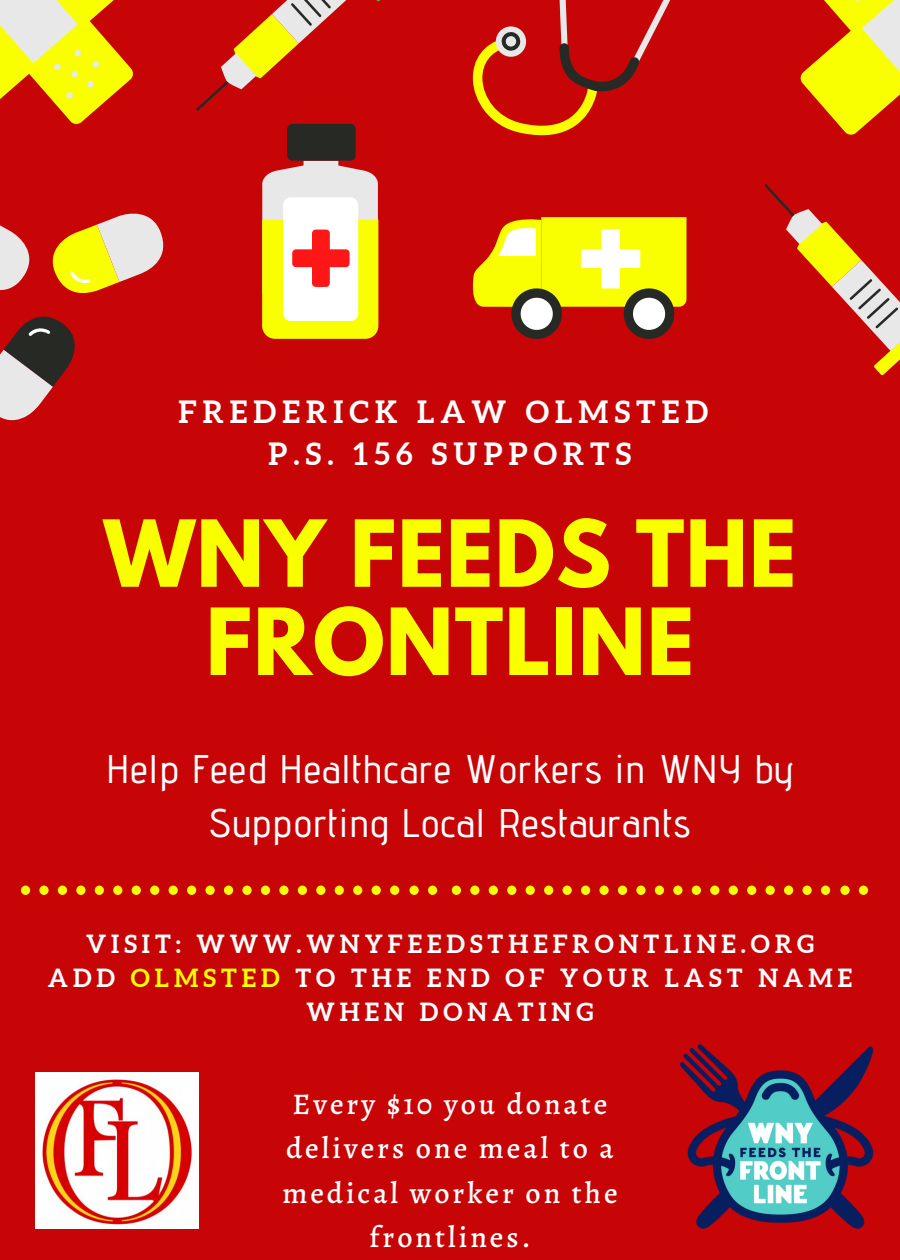
<style>
.page{position:relative;width:900px;height:1260px;background:#c70506}
.page>*{position:absolute;margin:0;border:0;box-sizing:border-box;transform-origin:0 0}
.t1{font:700 81.75px/88.2px "League Spartan";letter-spacing:.015em;color:#faff00;text-align:center}
.t2{font:500 40px/53.8px "Advent Pro";letter-spacing:.025em;color:#fff;text-align:center}
.t3{font:700 30.75px/42.2px "Aleo";letter-spacing:.2em;color:#fff;text-align:center}
.t4{font:500 30px/44px "Alegreya";letter-spacing:.1em;color:#fff;text-align:center}
.t5{font:700 25px/33.8px "Aleo";letter-spacing:.2em;color:#fff;text-align:center}
.s1{color:#faff00}
</style>
<div class="page">
<svg style="left:473px;top:0;width:198px;height:135px"></svg>
<svg style="left:473px;top:217px;width:213px;height:122px"></svg>
<svg style="left:0;top:213px;width:164px;height:208px"></svg>
<svg style="left:262px;top:161px;width:116px;height:178px;background:#efe359"></svg>
<div style="left:283px;top:197px;width:75px;height:124px;background:#fff;border-radius:7px"></div>
<div style="left:287px;top:124px;width:69px;height:37px;background:#272925;border-radius:5px"></div>
<div style="left:292px;top:249px;width:58px;height:18px;background:#ff1616;border-radius:4px"></div>
<div style="left:312px;top:230px;width:18px;height:57px;background:#ff1616;border-radius:4px"></div>
<svg style="left:0;top:0;width:133px;height:124px"></svg>
<svg style="left:196px;top:0;width:185px;height:111px"></svg>
<svg style="left:765px;top:184px;width:135px;height:191px"></svg>
<svg style="left:801px;top:0;width:99px;height:135px"></svg>
<img style="left:679px;top:1044px;width:195px;height:185px">
<svg style="left:21px;top:886px;width:378px;height:9px"></svg>
<svg style="left:410px;top:886px;width:28px;height:9px"></svg>
<svg style="left:452px;top:886px;width:378px;height:9px"></svg>
<svg style="left:840px;top:886px;width:29px;height:9px"></svg>
<img style="left:35px;top:1073px;width:163px;height:155px">
<p class="t3" style="left:178px;top:391px;width:531px">FREDERICK LAW OLMSTED<br>P.S. 156 SUPPORTS</p>
<h1 class="t1" style="left:104px;top:520px;width:694px">WNY FEEDS THE<br>FRONTLINE</h1>
<h2 class="t2" style="left:106px;top:742px;width:689px">Help Feed Healthcare Workers in WNY by<br>Supporting Local Restaurants</h2>
<p class="t5" style="left:48px;top:927px;width:806px">VISIT: WWW.WNYFEEDSTHEFRONTLINE.ORG<br>ADD <span class="s1">OLMSTED</span> TO THE END OF YOUR LAST NAME<br>WHEN DONATING</p>
<p class="t4" style="left:282px;top:1082px;width:337px">Every $10 you donate delivers one meal to a medical worker on the frontlines.</p>
</div>
